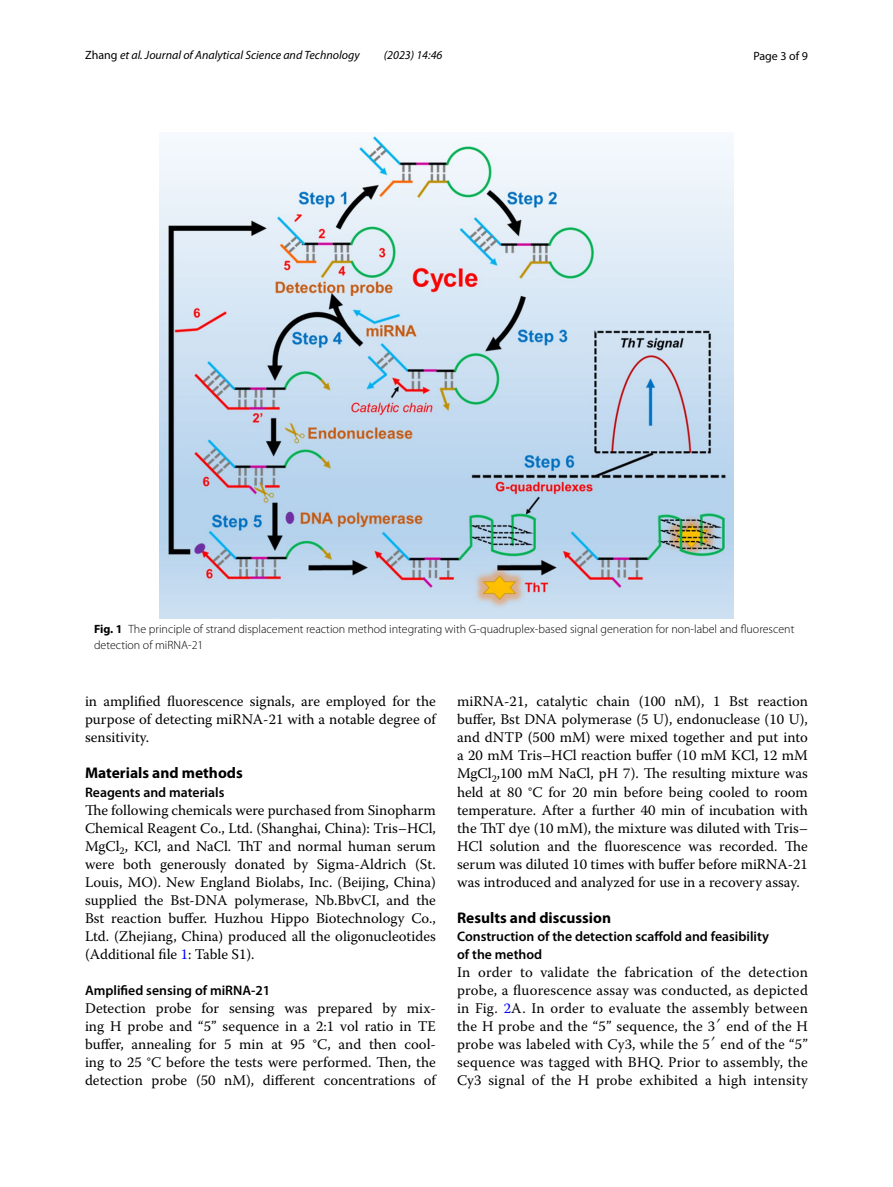
<style>
.page{position:relative;width:893px;height:1187px;background:#fff}
.page>*{position:absolute;margin:0;border:0;box-sizing:border-box;transform-origin:0 0}
.t1{font:700 15.45px "Myriad Pro";color:#000}
.t2{font:14.7px/18px "Warnock Pro";color:#000;text-align:justify}
.t3{font:600 13.8px/18px "Myriad Pro";color:#000}
.t4{font:300 12px/15px "Myriad Pro";color:#000}
.t5{font:italic 12px "Myriad Pro";color:#000}
.t6{font:12px "Myriad Pro";color:#000}
.s1{font-style:normal}
.s2{font-weight:700}
.s3{color:#00f}
.s4{font-family:"Code 2000"}
</style>
<div class="page">
<img style="left:159px;top:133px;width:574px;height:485px">
<p class="t5" style="left:85px;top:48px;width:276px"><span class="s1">Zhang</span> et al. Journal of Analytical Science and Technology</p>
<p class="t5" style="left:384px;top:48px;width:60px">(2023) 14:46</p>
<p class="t6" style="left:753px;top:48px;width:56px">Page 3 of 9</p>
<p class="t4" style="left:94px;top:622px;width:702px"><span class="s2">Fig. 1</span> The principle of strand displacement reaction method integrating with G-quadruplex-based signal generation for non-label and fluorescent detection of miRNA-21</p>
<p class="t2" style="left:85px;top:692px;width:352px">in amplified fluorescence signals, are employed for the purpose of detecting miRNA-21 with a notable degree of sensitivity.</p>
<p class="t1" style="left:85px;top:763px;width:159px">Materials and methods</p>
<p class="t3" style="left:85px;top:782px;width:141px">Reagents and materials</p>
<p class="t2" style="left:85px;top:800px;width:352px">The following chemicals were purchased from Sinopharm Chemical Reagent Co., Ltd. (Shanghai, China): Tris–HCl, MgCl<sub>2</sub>, KCl, and NaCl. ThT and normal human serum were both generously donated by Sigma-Aldrich (St.<br>Louis, MO). New England Biolabs, Inc. (Beijing, China) supplied the Bst-DNA polymerase, Nb.BbvCI, and the Bst reaction buffer. Huzhou Hippo Biotechnology Co., Ltd. (Zhejiang, China) produced all the oligonucleotides (Additional file <span class="s3">1</span>: Table S1).</p>
<p class="t3" style="left:85px;top:980px;width:187px">Amplified sensing of miRNA‑21</p>
<p class="t2" style="left:85px;top:998px;width:352px">Detection probe for sensing was prepared by mix&shy;ing H probe and “5” sequence in a 2:1 vol ratio in TE buffer, annealing for 5 min at 95 °C, and then cool&shy;ing to 25 °C before the tests were performed. Then, the detection probe (50 nM), different concentrations of</p>
<p class="t2" style="left:457px;top:692px;width:352px">miRNA-21, catalytic chain (100 nM), 1 Bst reaction buffer, Bst DNA polymerase (5 U), endonuclease (10 U), and dNTP (500 mM) were mixed together and put into a 20 mM Tris–HCl reaction buffer (10 mM KCl, 12 mM MgCl<sub>2</sub>,100 mM NaCl, pH 7). The resulting mixture was held at 80 °C for 20 min before being cooled to room temperature. After a further 40 min of incubation with the ThT dye (10 mM), the mixture was diluted with Tris– HCl solution and the fluorescence was recorded. The serum was diluted 10 times with buffer before miRNA-21 was introduced and analyzed for use in a recovery assay.</p>
<p class="t1" style="left:457px;top:907px;width:156px">Results and discussion</p>
<p class="t3" style="left:457px;top:926px;width:313px">Construction of the detection scaffold and feasibility of the method</p>
<p class="t2" style="left:457px;top:962px;width:352px">In order to validate the fabrication of the detection probe, a fluorescence assay was conducted, as depicted in Fig. <span class="s3">2</span>A. In order to evaluate the assembly between the H probe and the “5” sequence, the 3<span class="s4">′</span> end of the H probe was labeled with Cy3, while the 5<span class="s4">′</span> end of the “5” sequence was tagged with BHQ. Prior to assembly, the Cy3 signal of the H probe exhibited a high intensity</p>
</div>
